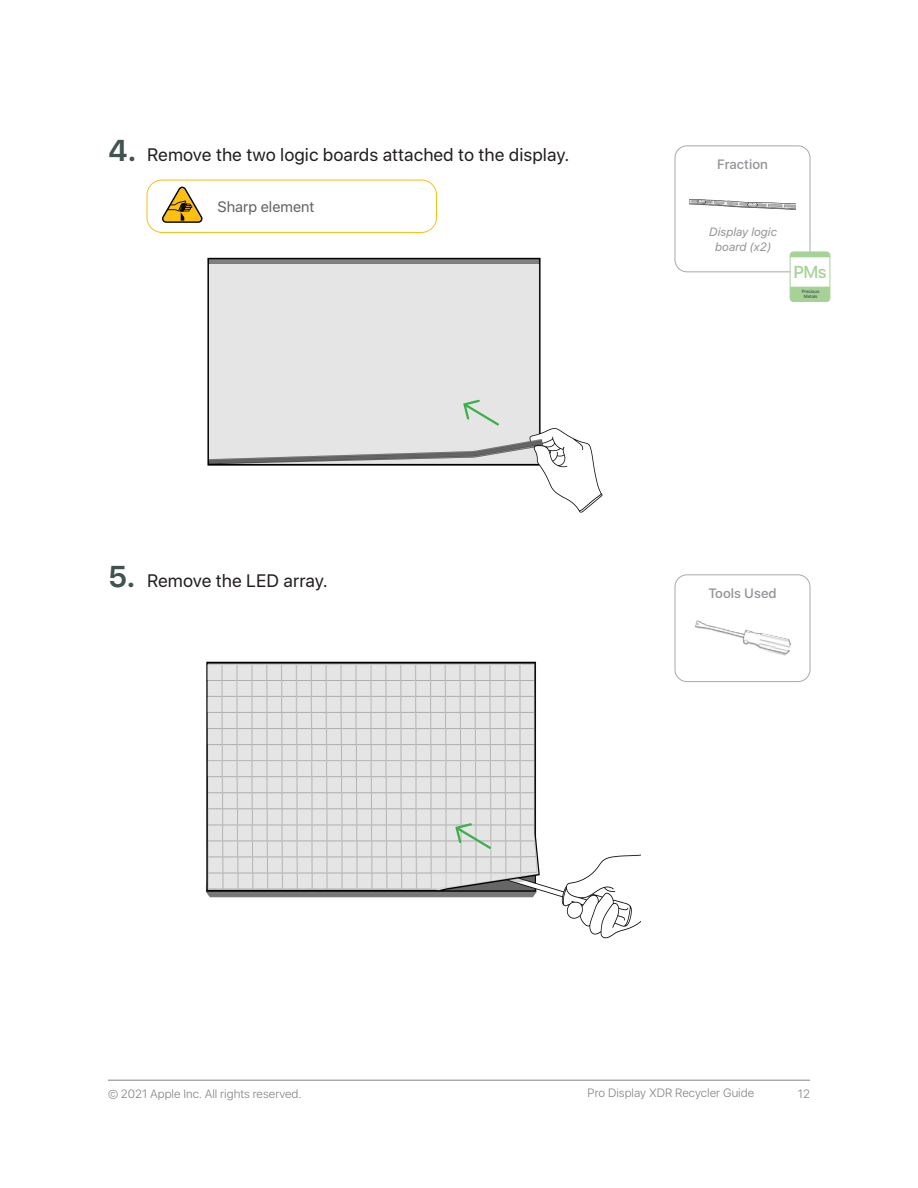
<style>
.page{position:relative;width:918px;height:1188px;background:#fff}
.page>*{position:absolute;margin:0;border:0;box-sizing:border-box;transform-origin:0 0}
.t1{font:18px "SF Hello";color:#231f20}
.t2{font:500 17.25px "SF Hello";color:#a5d396}
.Hazard{font:15px "SF Hello";color:#636366}
.Heading_3{font:500 13.5px "SF Hello";color:#939598}
.t3{font:300 12px "SF Hello";color:#808285}
.Fraction_description{font:italic 12px/15px "SF Hello";color:#939598;text-align:center}
.t4{font:500 4.65px/5.7px "SF Hello";letter-spacing:-.02em;color:#41524f;text-align:center}
.s1{font-weight:600;font-size:30px;color:#415350}
</style>
<div class="page">
<hr style="left:108px;top:1080px;width:702px;height:1px;background:#808285">
<div style="left:147px;top:180px;width:290px;height:53px;border:1px solid #fbbf12;border-radius:15px"></div>
<svg style="left:162px;top:187px;width:40px;height:36px"></svg>
<img style="left:207px;top:257px;width:396px;height:256px">
<svg style="left:463px;top:400px;width:36px;height:26px"></svg>
<img style="left:205px;top:661px;width:436px;height:278px">
<svg style="left:455px;top:823px;width:36px;height:26px"></svg>
<div style="left:675px;top:145px;width:135px;height:127px;border:1px solid #a8a9ad;border-radius:12px"></div>
<img style="left:689px;top:199px;width:107px;height:11px">
<div style="left:790px;top:257px;width:40px;height:31px;background:#fff"></div>
<svg style="left:790px;top:286px;width:40px;height:16px"></svg>
<svg style="left:790px;top:252px;width:40px;height:6px"></svg>
<div style="left:790px;top:252px;width:40px;height:50px;border:1px solid #a5d396;border-radius:3px"></div>
<div style="left:675px;top:574px;width:135px;height:108px;border:1px solid #a8a9ad;border-radius:12px"></div>
<img style="left:695px;top:620px;width:96px;height:36px">
<p class="t1" style="left:108px;top:142px;width:463px"><span class="s1">4.</span> Remove the two logic boards attached to the display.</p>
<p class="Hazard" style="left:218px;top:196px;width:99px">Sharp element</p>
<p class="t1" style="left:108px;top:568px;width:221px"><span class="s1">5.</span> Remove the LED array.</p>
<p class="Heading_3" style="left:717px;top:155px;width:52px">Fraction</p>
<p class="Fraction_description" style="left:709px;top:224px;width:69px">Display logic board (x2)</p>
<p class="t2" style="left:793px;top:262px;width:35px">PMs</p>
<p class="t4" style="left:802px;top:288px;width:19px">Precious<br>Metals</p>
<p class="Heading_3" style="left:708px;top:584px;width:70px">Tools Used</p>
<p class="t3" style="left:108px;top:1085px;width:195px">© 2021 Apple Inc. All rights reserved.</p>
<p class="t3" style="left:588px;top:1085px;width:168px">Pro Display XDR Recycler Guide</p>
<p class="t3" style="left:798px;top:1085px;width:14px">12</p>
</div>
